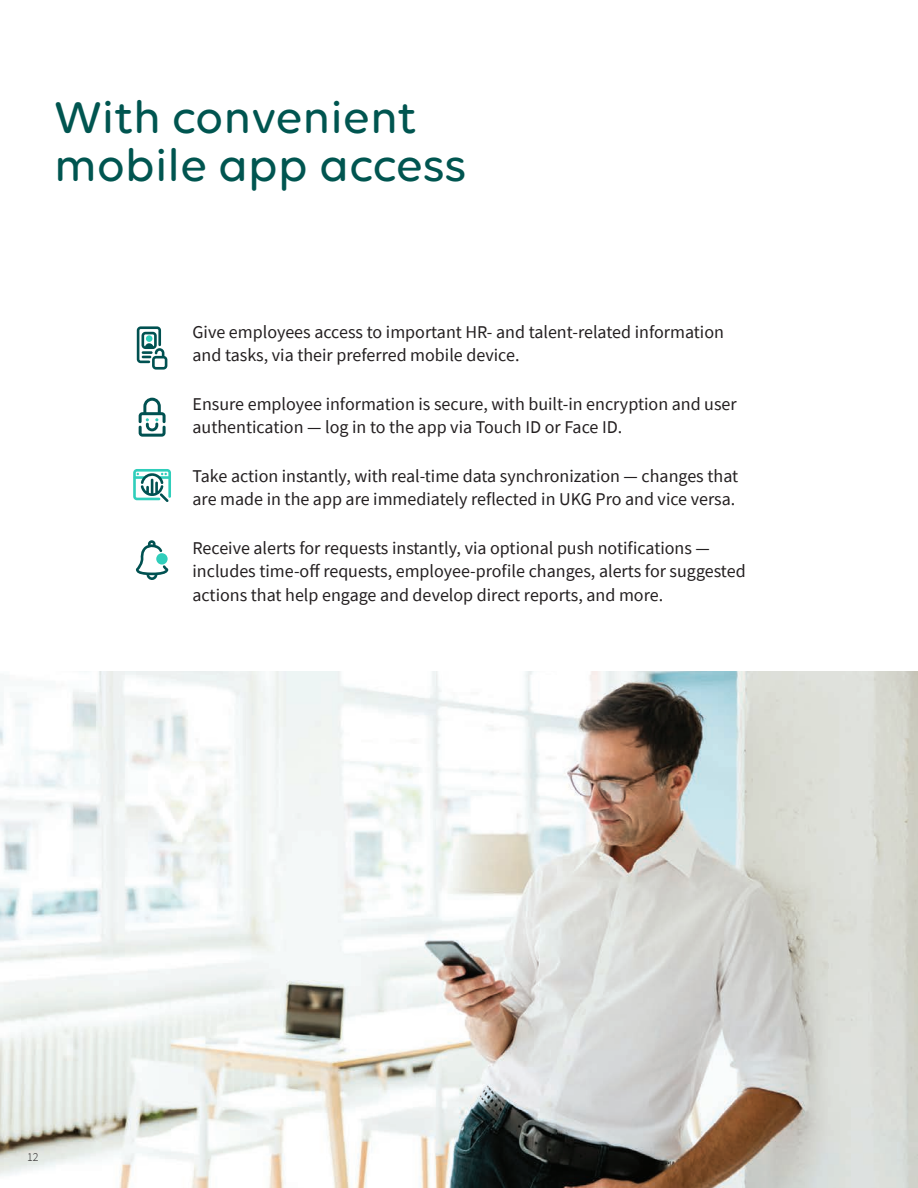
<style>
.page{position:relative;width:918px;height:1188px;background:#fff}
.page>*{position:absolute;margin:0;border:0;box-sizing:border-box;transform-origin:0 0}
.Main_headline_Dark_T{font:500 48px/48px "Volte Rounded";color:#005550}
.Body_text_9_12_Black{font:18px/24px "Source Sans Pro";color:#231f20}
.Page_number{font:300 12px "Source Sans Pro";color:#231f20}
</style>
<div class="page">
<img style="left:0;top:672px;width:918px;height:516px">
<svg style="left:139px;top:398px;width:27px;height:39px"></svg>
<svg style="left:136px;top:540px;width:32px;height:40px"></svg>
<svg style="left:137px;top:326px;width:30px;height:44px"></svg>
<svg style="left:133px;top:469px;width:38px;height:33px"></svg>
<p class="Main_headline_Dark_T" style="left:54px;top:92px;width:414px">With convenient mobile app access</p>
<p class="Body_text_9_12_Black" style="left:193px;top:319px;width:533px">Give employees access to important HR- and talent-related information and tasks, via their preferred mobile device.</p>
<p class="Body_text_9_12_Black" style="left:193px;top:391px;width:546px">Ensure employee information is secure, with built-in encryption and user authentication — log in to the app via Touch ID or Face ID.</p>
<p class="Body_text_9_12_Black" style="left:193px;top:463px;width:547px">Take action instantly, with real-time data synchronization — changes that are made in the app are immediately reflected in UKG Pro and vice versa.</p>
<p class="Body_text_9_12_Black" style="left:193px;top:535px;width:555px">Receive alerts for requests instantly, via optional push notifications — includes time-off requests, employee-profile changes, alerts for suggested actions that help engage and develop direct reports, and more.</p>
<p class="Page_number" style="left:27px;top:1150px;width:13px">12</p>
</div>
